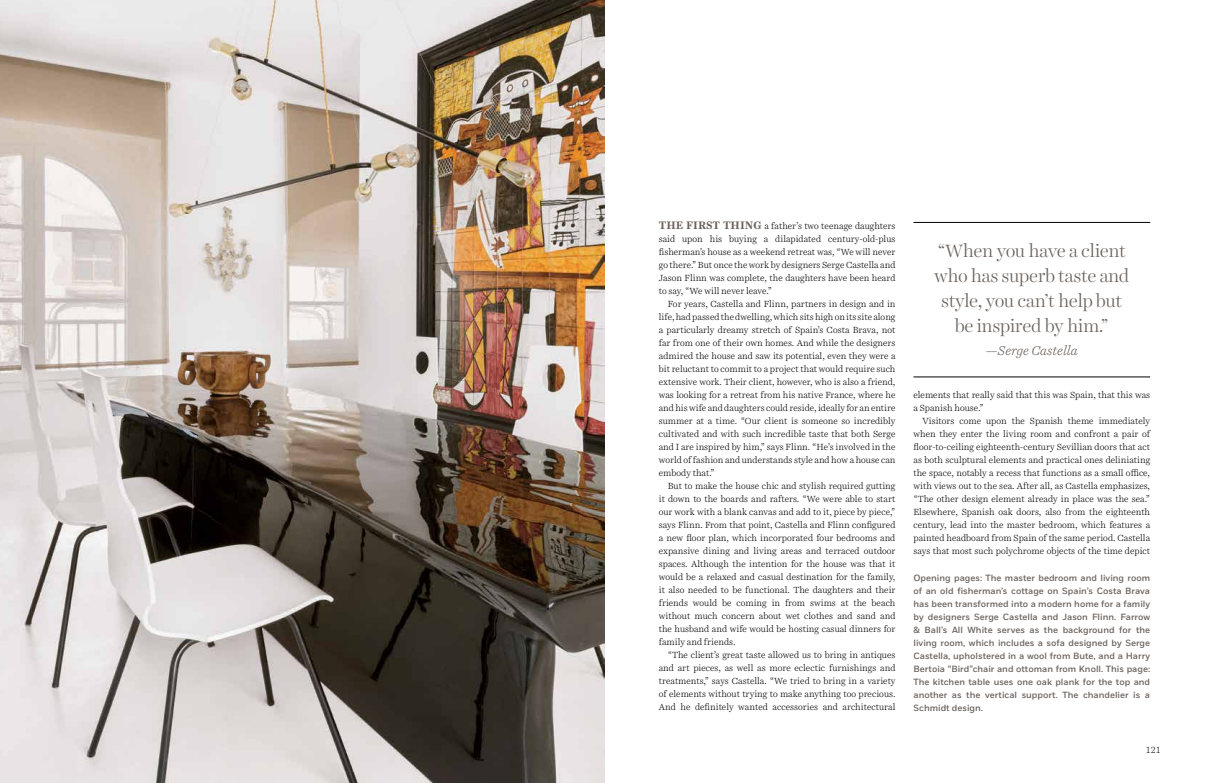
<style>
.page{position:relative;width:1206px;height:783px;background:#fff}
.page>*{position:absolute;margin:0;border:0;box-sizing:border-box;transform-origin:0 0}
.t1{font:300 18px/25px "Harriet Display";color:#69605a;text-align:center}
.t2{font:italic 300 13px "Harriet Text";letter-spacing:-.005em;color:#69605a}
.t3{font:300 9px/13px "Harriet Text";color:#000;text-align:justify}
.t4{font:500 9px/13px "Fort";color:#69605a;text-align:justify}
.s1{font-weight:700;font-size:11px;color:#69605a}
</style>
<div class="page">
<hr style="left:914px;top:222px;width:236px;height:1px;background:#000">
<hr style="left:914px;top:377px;width:236px;height:1px;background:#000">
<img style="left:0;top:0;width:604px;height:783px">
<p class="t3" style="left:659px;top:220px;width:238px"><span class="s1">THE FIRST THING</span> a father’s two teenage daughters said upon his buying a dilapidated century-old-plus fisherman’s house as a weekend retreat was, “We will never go there.” But once the work by designers Serge Castella and Jason Flinn was complete, the daughters have been heard to say, “We will never leave.”</p>
<p class="t3" style="left:659px;top:298px;width:238px;text-indent:9px">For years, Castella and Flinn, partners in design and in life, had passed the dwelling, which sits high on its site along a particularly dreamy stretch of Spain’s Costa Brava, not far from one of their own homes. And while the designers admired the house and saw its potential, even they were a bit reluctant to commit to a project that would require such extensive work. Their client, however, who is also a friend, was looking for a retreat from his native France, where he and his wife and daughters could reside, ideally for an entire summer at a time. “Our client is someone so incredibly cultivated and with such incredible taste that both Serge and I are inspired by him,” says Flinn. “He’s involved in the world of fashion and understands style and how a house can embody that.”</p>
<p class="t3" style="left:659px;top:480px;width:238px;text-indent:9px">But to make the house chic and stylish required gutting it down to the boards and rafters. “We were able to start our work with a blank canvas and add to it, piece by piece,” says Flinn. From that point, Castella and Flinn configured a new floor plan, which incorporated four bedrooms and expansive dining and living areas and terraced outdoor spaces. Although the intention for the house was that it would be a relaxed and casual destination for the family, it also needed to be functional. The daughters and their friends would be coming in from swims at the beach without much concern about wet clothes and sand and the husband and wife would be hosting casual dinners for family and friends.</p>
<p class="t3" style="left:659px;top:649px;width:238px;text-indent:9px">“The client’s great taste allowed us to bring in antiques and art pieces, as well as more eclectic furnishings and treatments,” says Castella. “We tried to bring in a variety of elements without trying to make anything too precious.<br>And he definitely wanted accessories and architectural</p>
<h1 class="t1" style="left:934px;top:238px;width:197px">“When you have a client who has superb taste and style, you can’t help but be inspired by him.”</h1>
<h2 class="t2" style="left:986px;top:341px;width:94px">—Serge Castella</h2>
<p class="t3" style="left:914px;top:389px;width:238px">elements that really said that this was Spain, that this was a Spanish house.”</p>
<p class="t3" style="left:914px;top:415px;width:238px;text-indent:9px">Visitors come upon the Spanish theme immediately when they enter the living room and confront a pair of floor-to-ceiling eighteenth-century Sevillian doors that act as both sculptural elements and practical ones deliniating the space, notably a recess that functions as a small office, with views out to the sea. After all, as Castella emphasizes, “The other design element already in place was the sea.” Elsewhere, Spanish oak doors, also from the eighteenth century, lead into the master bedroom, which features a painted headboard from Spain of the same period. Castella says that most such polychrome objects of the time depict</p>
<p class="t4" style="left:914px;top:572px;width:238px">Opening pages: The master bedroom and living room of an old fisherman’s cottage on Spain’s Costa Brava has been transformed into a modern home for a family by designers Serge Castella and Jason Flinn. Farrow &amp; Ball’s All White serves as the background for the living room, which includes a sofa designed by Serge Castella, upholstered in a wool from Bute, and a Harry Bertoia “Bird”chair and ottoman from Knoll. This page:<br>The kitchen table uses one oak plank for the top and another as the vertical support. The chandelier is a Schmidt design.</p>
<p class="t3" style="left:1145px;top:743px;width:17px">121</p>
</div>
